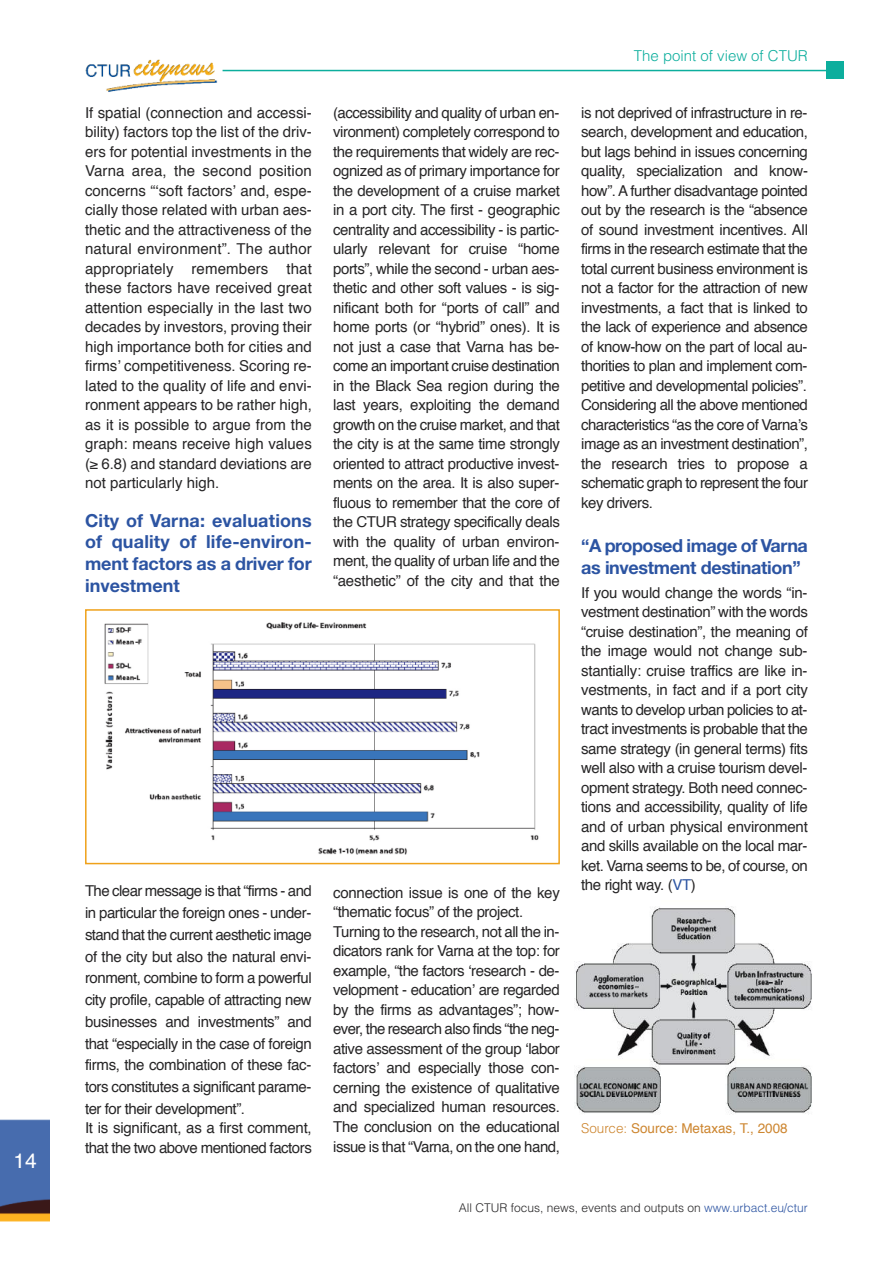
<style>
.page{position:relative;width:893px;height:1263px;background:#fff}
.page>*{position:absolute;margin:0;border:0;box-sizing:border-box;transform-origin:0 0}
.t1{font:21px "Helvetica";color:#fff}
.t2{font:700 18px/21.8px "Helvetica Neue";letter-spacing:-.005em;color:#2c54a2;text-align:justify}
.t3{font:15px/19.5px "Helvetica";letter-spacing:-.025em;color:#272627;text-align:justify}
.t4{font:300 15px "Helvetica";color:#0cae9d}
.t5{font:13.5px "Helvetica";color:#cd8630}
.t6{font:300 12px "Helvetica";color:#272627}
.s1{color:#2c54a2}
.s2{font-weight:300}
</style>
<div class="page">
<img style="left:85px;top:59px;width:133px;height:33px">
<hr style="left:223px;top:70px;width:605px;height:1px;background:#0cae9d">
<div style="left:827px;top:62px;width:17px;height:17px;background:#0cae9d"></div>
<img style="left:0;top:1119px;width:49px;height:103px">
<img style="left:575px;top:906px;width:237px;height:208px">
<img style="left:104px;top:622px;width:435px;height:233px">
<div style="left:85px;top:609px;width:475px;height:255px;border:2px solid #efa11a"></div>
<h1 class="t1" style="left:14px;top:1152px;width:25px">14</h1>
<p class="t3" style="left:85px;top:104px;width:228px">if spatial (connection and accessi&shy;bility) factors top the list of the driv&shy;ers for potential investments in the Varna area, the second position concerns “‘soft factors’ and, espe&shy;cially those related with urban aes&shy;thetic and the attractiveness of the natural environment”. The author appropriately remembers that these factors have received great attention especially in the last two decades by investors, proving their high importance both for cities and firms’ competitiveness. Scoring re&shy;lated to the quality of life and envi&shy;ronment appears to be rather high, as it is possible to argue from the graph: means receive high values (≥ 6.8) and standard deviations are not particularly high.</p>
<p class="t2" style="left:85px;top:511px;width:228px">City of Varna: evaluations of quality of life-environ&shy;ment factors as a driver for investment</p>
<p class="t3" style="left:85px;top:881px;width:228px;line-height:21.8px">The clear message is that “firms - and in particular the foreign ones - under&shy;stand that the current aesthetic image of the city but also the natural envi&shy;ronment, combine to form a powerful city profile, capable of attracting new businesses and investments” and that “especially in the case of foreign firms, the combination of these fac&shy;tors constitutes a significant parame&shy;ter for their development”.</p>
<p class="t3" style="left:85px;top:1120px;width:228px">it is significant, as a first comment, that the two above mentioned factors</p>
<p class="t3" style="left:333px;top:104px;width:228px">(accessibility and quality of urban en&shy;vironment) completely correspond to the requirements that widely are rec&shy;ognized as of primary importance for the development of a cruise market in a port city. The first - geographic centrality and accessibility - is partic&shy;ularly relevant for cruise “home ports”, while the second - urban aes&shy;thetic and other soft values - is sig&shy;nificant both for “ports of call” and home ports (or “hybrid” ones). it is not just a case that Varna has be&shy;come an important cruise destination in the Black Sea region during the last years, exploiting the demand growth on the cruise market, and that the city is at the same time strongly oriented to attract productive invest&shy;ments on the area. it is also super&shy;fluous to remember that the core of the CTUR strategy specifically deals with the quality of urban environ&shy;ment, the quality of urban life and the “aesthetic” of the city and that the</p>
<p class="t3" style="left:333px;top:884px;width:228px;text-align:left">connection issue is one of the key “thematic focus” of the project.<br>Turning to the research, not all the in&shy;dicators rank for Varna at the top: for example, “the factors ‘research - de&shy;velopment - education’ are regarded by the firms as advantages”; how&shy;ever, the research also finds “the neg&shy;ative assessment of the group ‘labor factors’ and especially those con&shy;cerning the existence of qualitative and specialized human resources.<br>The conclusion on the educational issue is that “Varna, on the one hand,</p>
<p class="t4" style="left:634px;top:51px;width:175px">The point of view of CTUR</p>
<p class="t3" style="left:581px;top:104px;width:228px">is not deprived of infrastructure in re&shy;search, development and education, but lags behind in issues concerning quality, specialization and know&shy;how”. a further disadvantage pointed out by the research is the “absence of sound investment incentives. all firms in the research estimate that the total current business environment is not a factor for the attraction of new investments, a fact that is linked to the lack of experience and absence of know-how on the part of local au&shy;thorities to plan and implement com&shy;petitive and developmental policies”.<br>Considering all the above mentioned characteristics “as the core of Varna’s image as an investment destination”, the research tries to propose a schematic graph to represent the four key drivers.</p>
<p class="t2" style="left:581px;top:536px;width:228px">“A proposed image of Varna as investment destination”</p>
<p class="t3" style="left:581px;top:584px;width:228px">if you would change the words “in&shy;vestment destination” with the words “cruise destination”, the meaning of the image would not change sub&shy;stantially: cruise traffics are like in&shy;vestments, in fact and if a port city wants to develop urban policies to at&shy;tract investments is probable that the same strategy (in general terms) fits well also with a cruise tourism devel&shy;opment strategy. Both need connec&shy;tions and accessibility, quality of life and of urban physical environment and skills available on the local mar&shy;ket. Varna seems to be, of course, on the right way. (<span class="s1">VT</span>)</p>
<p class="t5" style="left:581px;top:1123px;width:208px"><span class="s2">Source:</span> Source: Metaxas, T., 2008</p>
<p class="t6" style="left:459px;top:1203px;width:350px">All CTUR focus, news, events and outputs on <span class="s1">www.urbact.eu/ctur</span></p>
</div>
